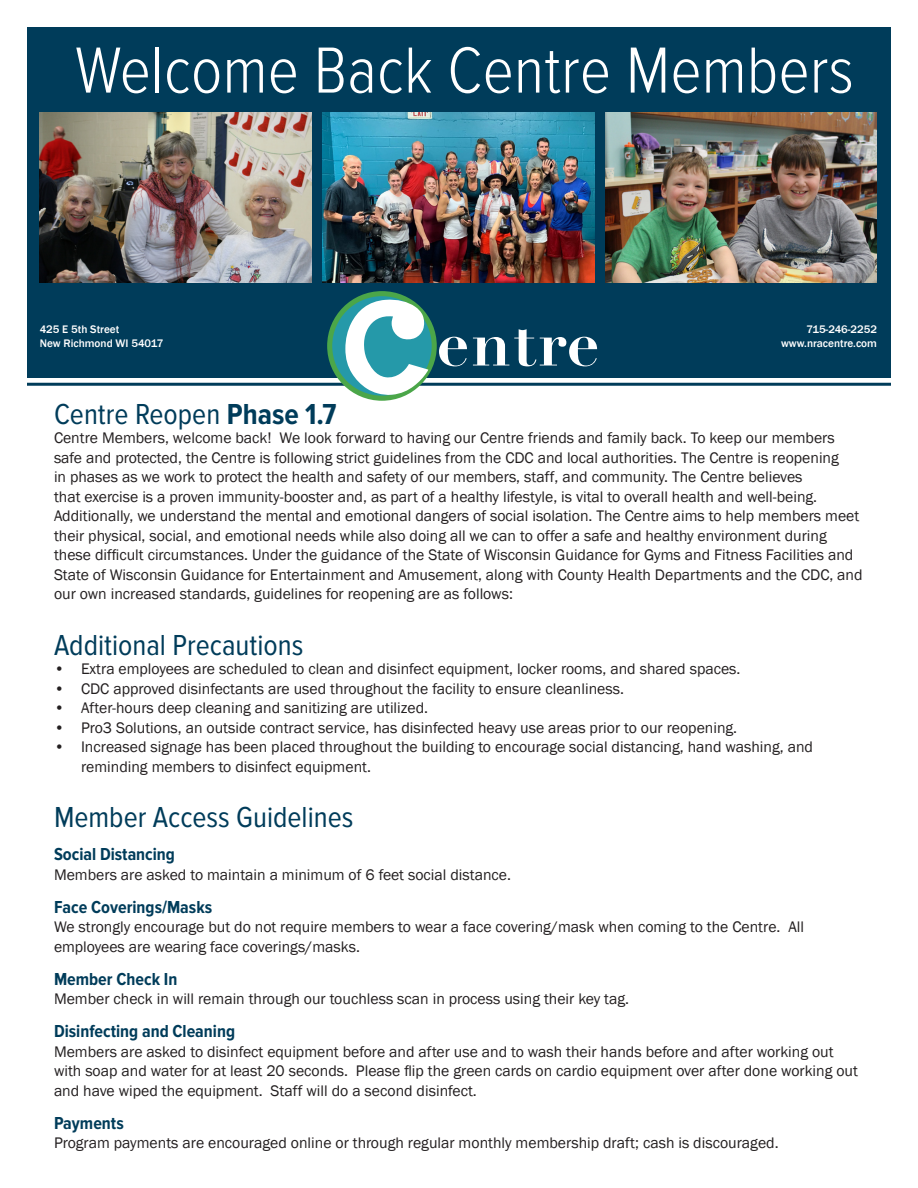
<style>
.page{position:relative;width:918px;height:1188px;background:#fff}
.page>*{position:absolute;margin:0;border:0;box-sizing:border-box;transform-origin:0 0}
.t1{font:300 67.5px "Proxima Nova Cond";color:#fff}
.t2{font:700 65.1px "Didot LT Std";letter-spacing:.015em;color:#fff}
.t3{font:30px "Proxima Nova Cond";color:#003c5a}
.t4{font:700 18px "Proxima Nova Cond";color:#003c5a}
.t5{font:15.75px/19.5px "Franklin Gothic";color:#231f20}
.Paragraph_Style_No_H{font:500 11.25px "Franklin Gothic";color:#fff}
.s1{font-weight:700}
</style>
<div class="page">
<div style="left:27px;top:27px;width:864px;height:351px;background:#003c5a"></div>
<img style="left:40px;top:113px;width:272px;height:170px">
<img style="left:323px;top:113px;width:271px;height:170px">
<img style="left:605px;top:113px;width:272px;height:170px">
<hr style="left:27px;top:383px;width:864px;height:3px;background:#003c5a">
<div style="left:327px;top:291px;width:110px;height:110px;background:#4ba649;border-radius:50%"></div>
<div style="left:332px;top:296px;width:100px;height:100px;background:#2599a9;border-radius:50%"></div>
<svg style="left:345px;top:299px;width:83px;height:96px"></svg>
<p class="t1" style="left:75px;top:33px;width:780px">Welcome Back Centre Members</p>
<p class="Paragraph_Style_No_H" style="left:40px;top:322px;width:81px">425 E 5th Street</p>
<p class="Paragraph_Style_No_H" style="left:40px;top:336px;width:125px">New Richmond WI 54017</p>
<p class="t2" style="left:437px;top:302px;width:164px">entre</p>
<p class="Paragraph_Style_No_H" style="left:806px;top:322px;width:72px">715-246-2252</p>
<p class="Paragraph_Style_No_H" style="left:781px;top:336px;width:97px">www.nracentre.com</p>
<p class="t3" style="left:54px;top:397px;width:284px">Centre Reopen <span class="s1">Phase 1.7</span></p>
<p class="t5" style="left:54px;top:429px;width:810px">Centre Members, welcome back! We look forward to having our Centre friends and family back. To keep our members safe and protected, the Centre is following strict guidelines from the CDC and local authorities. The Centre is reopening<br>in phases as we work to protect the health and safety of our members, staff, and community. The Centre believes<br>that exercise is a proven immunity-booster and, as part of a healthy lifestyle, is vital to overall health and well-being.<br>Additionally, we understand the mental and emotional dangers of social isolation. The Centre aims to help members meet their physical, social, and emotional needs while also doing all we can to offer a safe and healthy environment during these difficult circumstances. Under the guidance of the State of Wisconsin Guidance for Gyms and Fitness Facilities and State of Wisconsin Guidance for Entertainment and Amusement, along with County Health Departments and the CDC, and our own increased standards, guidelines for reopening are as follows:</p>
<p class="t3" style="left:54px;top:628px;width:251px">Additional Precautions</p>
<p class="t5" style="left:54px;top:660px;width:688px">• Extra employees are scheduled to clean and disinfect equipment, locker rooms, and shared spaces.</p>
<p class="t5" style="left:54px;top:679px;width:571px">• CDC approved disinfectants are used throughout the facility to ensure cleanliness.</p>
<p class="t5" style="left:54px;top:699px;width:376px">• After-hours deep cleaning and sanitizing are utilized.</p>
<p class="t5" style="left:54px;top:718px;width:685px">• Pro3 Solutions, an outside contract service, has disinfected heavy use areas prior to our reopening.</p>
<p class="t5" style="left:81px;top:738px;width:734px;text-indent:-27px">• Increased signage has been placed throughout the building to encourage social distancing, hand washing, and reminding members to disinfect equipment.</p>
<p class="t3" style="left:54px;top:800px;width:301px">Member Access Guidelines</p>
<p class="t4" style="left:54px;top:844px;width:123px">Social Distancing</p>
<p class="t5" style="left:54px;top:865px;width:459px">Members are asked to maintain a minimum of 6 feet social distance.</p>
<p class="t4" style="left:54px;top:897px;width:160px">Face Coverings/Masks</p>
<p class="t5" style="left:54px;top:918px;width:752px">We strongly encourage but do not require members to wear a face covering/mask when coming to the Centre. All employees are wearing face coverings/masks.</p>
<p class="t4" style="left:54px;top:969px;width:125px">Member Check In</p>
<p class="t5" style="left:54px;top:990px;width:577px">Member check in will remain through our touchless scan in process using their key tag.</p>
<p class="t4" style="left:54px;top:1021px;width:183px">Disinfecting and Cleaning</p>
<p class="t5" style="left:54px;top:1042px;width:805px">Members are asked to disinfect equipment before and after use and to wash their hands before and after working out with soap and water for at least 20 seconds. Please flip the green cards on cardio equipment over after done working out and have wiped the equipment. Staff will do a second disinfect.</p>
<p class="t4" style="left:54px;top:1113px;width:71px">Payments</p>
<p class="t5" style="left:54px;top:1134px;width:726px">Program payments are encouraged online or through regular monthly membership draft; cash is discouraged.</p>
</div>
